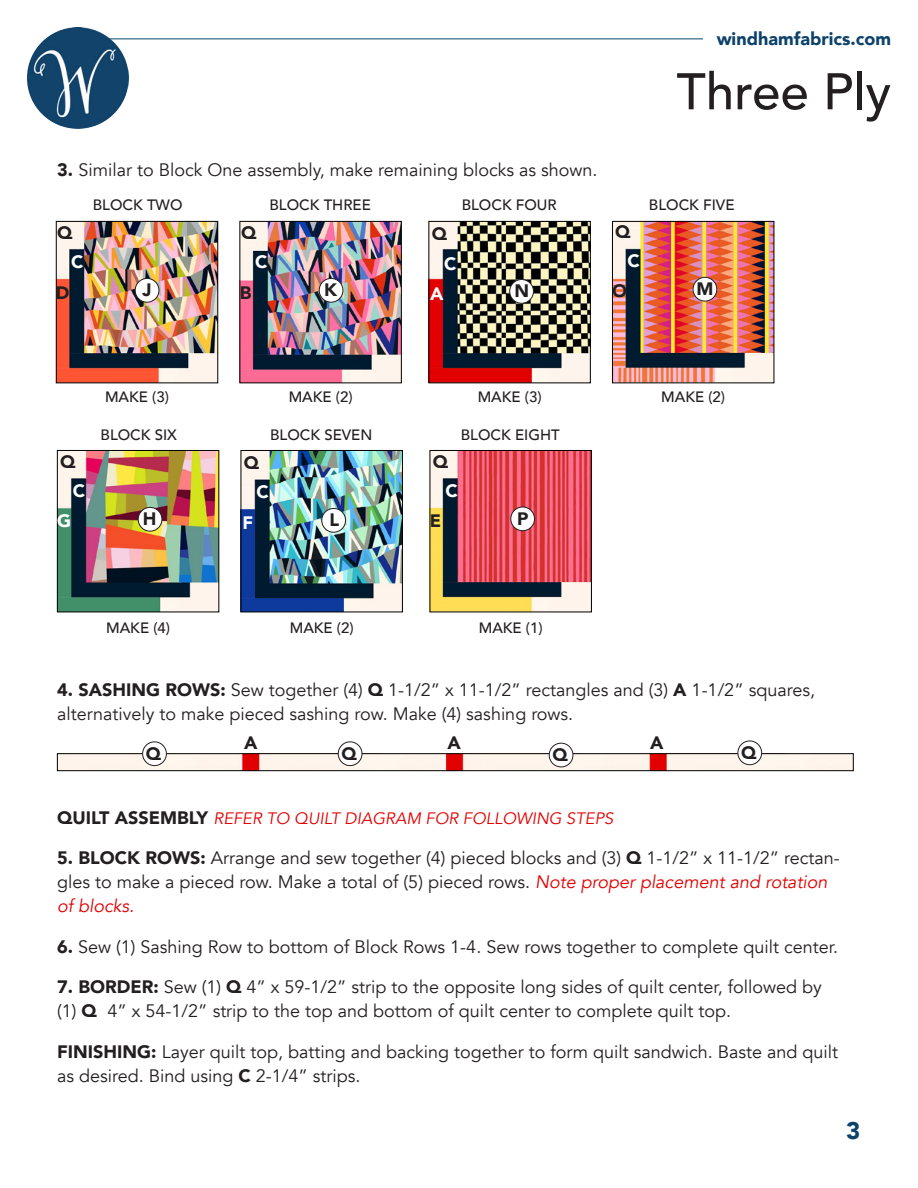
<style>
.page{position:relative;width:918px;height:1188px;background:#fff}
.page>*{position:absolute;margin:0;border:0;box-sizing:border-box;transform-origin:0 0}
.t1{font:500 51px "Avenir";color:#231f20}
.t2{font:900 24px "Avenir";color:#0d426a}
.t3{font:18px/24px "Avenir";color:#231f20}
.t4{font:900 18px "Avenir";color:#231f20}
.t5{font:900 18px "Avenir";color:#0d426a}
.t6{font:900 18px "Avenir";color:#fff}
.t7{font:italic 18px "Avenir";color:#e20001}
.t8{font:italic 16.5px "Avenir";color:#e20001}
.t9{font:500 15px "Avenir";color:#231f20}
.s1{font-weight:900}
.s2{font-weight:900;font-style:normal;font-size:18px;color:#231f20}
.s3{font-style:italic;color:#e20001}
</style>
<div class="page">
<img style="left:27px;top:27px;width:102px;height:102px;border-radius:51px">
<hr style="left:109px;top:39px;width:594px;height:1px;background:#0d426a">
<img style="left:58px;top:223px;width:158px;height:158px">
<div style="left:56px;top:221px;width:162px;height:162px;border:1px solid #000"></div>
<img style="left:242px;top:223px;width:157px;height:158px">
<div style="left:240px;top:221px;width:161px;height:162px;border:1px solid #000"></div>
<img style="left:431px;top:223px;width:157px;height:158px">
<div style="left:429px;top:221px;width:161px;height:162px;border:1px solid #000"></div>
<img style="left:614px;top:223px;width:158px;height:158px">
<div style="left:612px;top:221px;width:162px;height:162px;border:1px solid #000"></div>
<img style="left:59px;top:452px;width:158px;height:158px">
<div style="left:57px;top:450px;width:162px;height:162px;border:1px solid #000"></div>
<img style="left:243px;top:452px;width:158px;height:158px">
<div style="left:241px;top:450px;width:162px;height:162px;border:1px solid #000"></div>
<img style="left:432px;top:452px;width:158px;height:158px">
<div style="left:430px;top:450px;width:162px;height:162px;border:1px solid #000"></div>
<div style="left:135px;top:278px;width:24px;height:24px;background:#fff;border-radius:50%"></div>
<div style="left:135px;top:278px;width:24px;height:24px;border:1px solid #231f20;border-radius:50%"></div>
<div style="left:319px;top:278px;width:24px;height:24px;background:#fff;border-radius:50%"></div>
<div style="left:319px;top:278px;width:24px;height:24px;border:1px solid #231f20;border-radius:50%"></div>
<div style="left:510px;top:280px;width:23px;height:23px;background:#fff;border-radius:50%"></div>
<div style="left:510px;top:279px;width:24px;height:24px;border:1px solid #231f20;border-radius:50%"></div>
<div style="left:693px;top:277px;width:24px;height:24px;background:#fff;border-radius:50%"></div>
<div style="left:693px;top:277px;width:24px;height:24px;border:1px solid #231f20;border-radius:50%"></div>
<div style="left:138px;top:507px;width:24px;height:24px;background:#fff;border-radius:50%"></div>
<div style="left:138px;top:507px;width:24px;height:24px;border:1px solid #231f20;border-radius:50%"></div>
<div style="left:322px;top:508px;width:24px;height:24px;background:#fff;border-radius:50%"></div>
<div style="left:322px;top:508px;width:24px;height:24px;border:1px solid #231f20;border-radius:50%"></div>
<div style="left:511px;top:507px;width:24px;height:24px;background:#fff;border-radius:50%"></div>
<div style="left:511px;top:507px;width:24px;height:24px;border:1px solid #231f20;border-radius:50%"></div>
<img style="left:59px;top:756px;width:792px;height:13px">
<div style="left:57px;top:754px;width:796px;height:17px;border:1px solid #000"></div>
<div style="left:143px;top:742px;width:23px;height:24px;background:#fff;border-radius:50%"></div>
<div style="left:142px;top:742px;width:25px;height:24px;border:1px solid #231f20;border-radius:50%"></div>
<div style="left:338px;top:742px;width:24px;height:24px;background:#fff;border-radius:50%"></div>
<div style="left:338px;top:742px;width:24px;height:24px;border:1px solid #231f20;border-radius:50%"></div>
<div style="left:549px;top:743px;width:24px;height:24px;background:#fff;border-radius:50%"></div>
<div style="left:549px;top:743px;width:24px;height:24px;border:1px solid #231f20;border-radius:50%"></div>
<div style="left:738px;top:741px;width:24px;height:24px;background:#fff;border-radius:50%"></div>
<div style="left:738px;top:741px;width:24px;height:24px;border:1px solid #231f20;border-radius:50%"></div>
<p class="t5" style="left:717px;top:23px;width:176px">windhamfabrics.com</p>
<h1 class="t1" style="left:677px;top:47px;width:216px">Three Ply</h1>
<p class="t3" style="left:57px;top:158px;width:542px"><span class="s1">3.</span> Similar to Block One assembly, make remaining blocks as shown.</p>
<p class="t9" style="left:93px;top:192px;width:91px">BLOCK TWO</p>
<p class="t9" style="left:270px;top:192px;width:103px">BLOCK THREE</p>
<p class="t9" style="left:462px;top:192px;width:96px">BLOCK FOUR</p>
<p class="t9" style="left:649px;top:192px;width:87px">BLOCK FIVE</p>
<p class="t4" style="left:615px;top:217px;width:17px">Q</p>
<p class="t6" style="left:628px;top:246px;width:14px">C</p>
<p class="t4" style="left:612px;top:276px;width:16px">O</p>
<p class="t4" style="left:57px;top:218px;width:17px">Q</p>
<p class="t6" style="left:71px;top:247px;width:14px">C</p>
<p class="t4" style="left:56px;top:277px;width:15px">D</p>
<p class="t4" style="left:324px;top:275px;width:14px">K</p>
<p class="t4" style="left:241px;top:218px;width:17px">Q</p>
<p class="t6" style="left:255px;top:247px;width:14px">C</p>
<p class="t4" style="left:240px;top:277px;width:13px">B</p>
<p class="t4" style="left:514px;top:276px;width:16px">N</p>
<p class="t4" style="left:432px;top:219px;width:17px">Q</p>
<p class="t6" style="left:444px;top:248px;width:14px">C</p>
<p class="t6" style="left:430px;top:278px;width:15px">A</p>
<p class="t4" style="left:696px;top:274px;width:18px">M</p>
<p class="t4" style="left:143px;top:275px;width:10px">J</p>
<p class="t9" style="left:105px;top:383px;width:65px">MAKE (3)</p>
<p class="t9" style="left:289px;top:383px;width:65px">MAKE (2)</p>
<p class="t9" style="left:478px;top:383px;width:65px">MAKE (3)</p>
<p class="t9" style="left:101px;top:421px;width:78px">BLOCK SIX</p>
<p class="t9" style="left:270px;top:421px;width:104px">BLOCK SEVEN</p>
<p class="t9" style="left:461px;top:421px;width:100px">BLOCK EIGHT</p>
<p class="t4" style="left:433px;top:446px;width:17px">Q</p>
<p class="t6" style="left:445px;top:475px;width:14px">C</p>
<p class="t4" style="left:430px;top:505px;width:13px">E</p>
<p class="t4" style="left:60px;top:447px;width:17px">Q</p>
<p class="t6" style="left:73px;top:476px;width:14px">C</p>
<p class="t6" style="left:57px;top:506px;width:16px">G</p>
<p class="t4" style="left:330px;top:505px;width:11px">L</p>
<p class="t4" style="left:244px;top:448px;width:17px">Q</p>
<p class="t6" style="left:256px;top:477px;width:14px">C</p>
<p class="t6" style="left:242px;top:507px;width:12px">F</p>
<p class="t4" style="left:517px;top:503px;width:13px">P</p>
<p class="t4" style="left:143px;top:504px;width:15px">H</p>
<p class="t9" style="left:106px;top:614px;width:65px">MAKE (4)</p>
<p class="t9" style="left:290px;top:614px;width:65px">MAKE (2)</p>
<p class="t9" style="left:479px;top:614px;width:65px">MAKE (1)</p>
<p class="t9" style="left:661px;top:383px;width:65px">MAKE (2)</p>
<p class="t3" style="left:57px;top:678px;width:759px"><span class="s1">4. SASHING ROWS:</span> Sew together (4) <span class="s1">Q</span> 1-1/2” x 11-1/2” rectangles and (3) <span class="s1">A</span> 1-1/2” squares, alternatively to make pieced sashing row. Make (4) sashing rows.</p>
<p class="t4" style="left:146px;top:738px;width:17px">Q</p>
<p class="t4" style="left:342px;top:738px;width:17px">Q</p>
<p class="t4" style="left:553px;top:739px;width:17px">Q</p>
<p class="t4" style="left:741px;top:737px;width:17px">Q</p>
<p class="t4" style="left:244px;top:728px;width:15px">A</p>
<p class="t4" style="left:448px;top:728px;width:15px">A</p>
<p class="t4" style="left:650px;top:728px;width:15px">A</p>
<p class="t8" style="left:57px;top:808px;width:558px"><span class="s2">QUILT ASSEMBLY</span> REFER TO QUILT DIAGRAM FOR FOLLOWING STEPS</p>
<p class="t3" style="left:57px;top:846px;width:784px"><span class="s1">5. BLOCK ROWS:</span> Arrange and sew together (4) pieced blocks and (3) <span class="s1">Q</span> 1-1/2” x 11-1/2” rectan&shy;gles to make a pieced row. Make a total of (5) pieced rows. <span class="s3">Note proper placement and rotation</span></p>
<p class="t7" style="left:57px;top:895px;width:79px">of blocks.</p>
<p class="t3" style="left:57px;top:935px;width:783px"><span class="s1">6.</span> Sew (1) Sashing Row to bottom of Block Rows 1-4. Sew rows together to complete quilt center.</p>
<p class="t3" style="left:57px;top:975px;width:766px"><span class="s1">7. BORDER:</span> Sew (1) <span class="s1">Q</span> 4” x 59-1/2” strip to the opposite long sides of quilt center, followed by</p>
<p class="t3" style="left:57px;top:999px;width:675px">(1) <span class="s1">Q</span> 4” x 54-1/2” strip to the top and bottom of quilt center to complete quilt top.</p>
<p class="t3" style="left:57px;top:1040px;width:782px"><span class="s1">FINISHING:</span> Layer quilt top, batting and backing together to form quilt sandwich. Baste and quilt as desired. Bind using <span class="s1">C</span> 2-1/4” strips.</p>
<h2 class="t2" style="left:846px;top:1110px;width:16px">3</h2>
</div>
